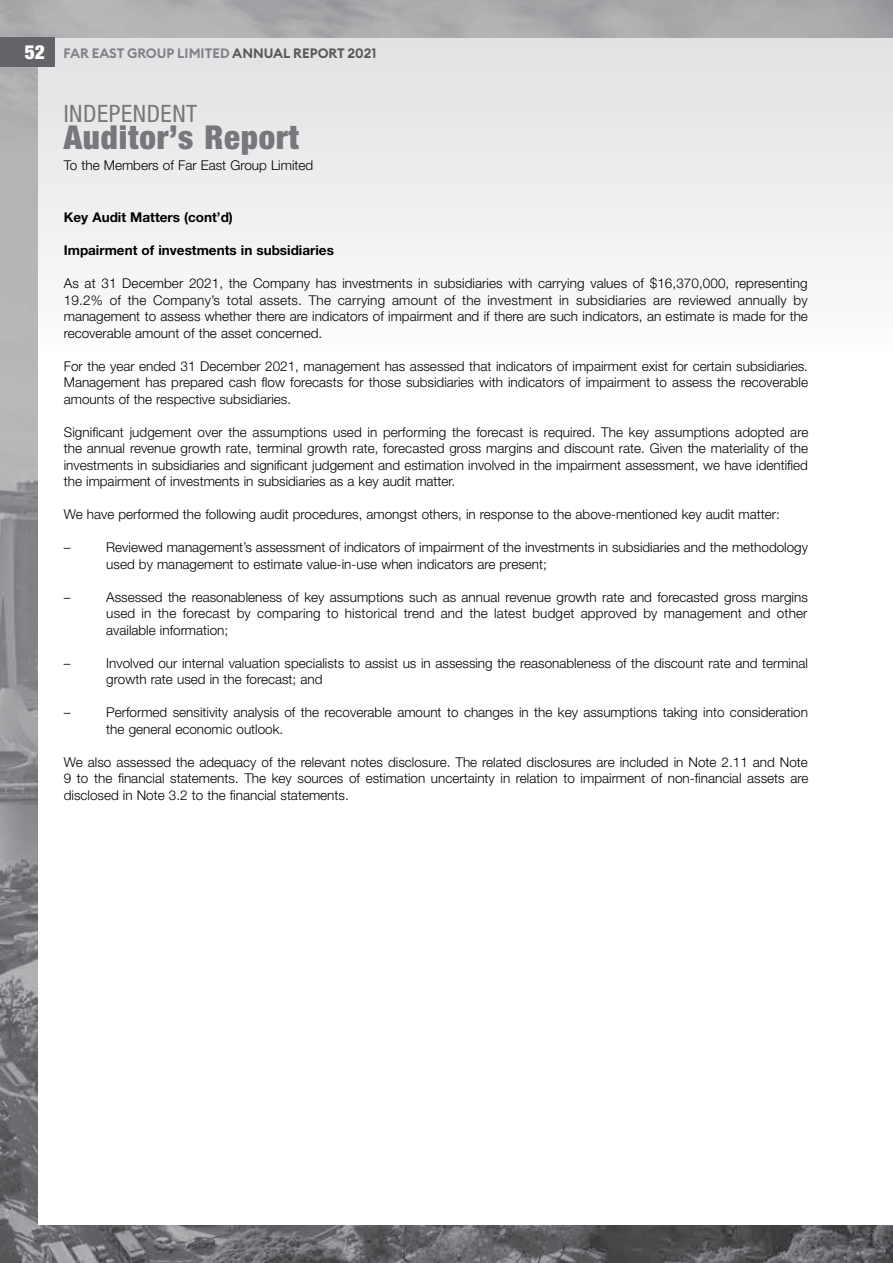
<style>
.page{position:relative;width:893px;height:1263px;background:#fff}
.page>*{position:absolute;margin:0;border:0;box-sizing:border-box;transform-origin:0 0}
.t1{font:900 condensed 33px "Helvetica Neue LT Std";letter-spacing:.025em;color:#77787b}
.t2{font:condensed 24px "Helvetica Neue LT Std";letter-spacing:.025em;color:#77787b}
.t3{font:900 condensed 19.5px "Helvetica Neue LT Std";color:#fff}
.t4{font:300 13.5px/16.5px "Helvetica Neue LT Std";color:#000;text-align:justify}
.t5{font:700 13.5px "Helvetica Neue LT Std";color:#000}
.t6{font:600 13.5px "Euclid Circular B";color:#808285}
.s1{color:#58595b}
</style>
<div class="page">
<img style="left:0;top:0;width:893px;height:1263px">
<div style="left:38px;top:38px;width:855px;height:1187px;background:linear-gradient(to bottom,#f0f0f1,#fff)"></div>
<div style="left:0;top:38px;width:55px;height:29px;background:#636467"></div>
<h3 class="t3" style="left:25px;top:40px;width:22px">52</h3>
<p class="t6" style="left:63px;top:44px;width:314px">FAR EAST GROUP LIMITED <span class="s1">ANNUAL REPORT 2021</span></p>
<h2 class="t2" style="left:64px;top:100px;width:135px">INDEPENDENT</h2>
<h1 class="t1" style="left:64px;top:117px;width:237px">Auditor’s Report</h1>
<p class="t4" style="left:64px;top:156px;width:251px">To the Members of Far East Group Limited</p>
<p class="t5" style="left:64px;top:209px;width:171px">Key Audit Matters (cont’d)</p>
<p class="t5" style="left:64px;top:242px;width:272px">Impairment of investments in subsidiaries</p>
<p class="t4" style="left:64px;top:275px;width:746px">As at 31 December 2021, the Company has investments in subsidiaries with carrying values of $16,370,000, representing 19.2% of the Company’s total assets. The carrying amount of the investment in subsidiaries are reviewed annually by management to assess whether there are indicators of impairment and if there are such indicators, an estimate is made for the recoverable amount of the asset concerned.</p>
<p class="t4" style="left:64px;top:357px;width:746px">For the year ended 31 December 2021, management has assessed that indicators of impairment exist for certain subsidiaries.<br>Management has prepared cash flow forecasts for those subsidiaries with indicators of impairment to assess the recoverable amounts of the respective subsidiaries.</p>
<p class="t4" style="left:64px;top:423px;width:746px">Significant judgement over the assumptions used in performing the forecast is required. The key assumptions adopted are the annual revenue growth rate, terminal growth rate, forecasted gross margins and discount rate. Given the materiality of the investments in subsidiaries and significant judgement and estimation involved in the impairment assessment, we have identified the impairment of investments in subsidiaries as a key audit matter.</p>
<p class="t4" style="left:64px;top:506px;width:717px">We have performed the following audit procedures, amongst others, in response to the above-mentioned key audit matter:</p>
<p class="t4" style="left:64px;top:539px;width:8px">–</p>
<p class="t4" style="left:106px;top:539px;width:703px">Reviewed management’s assessment of indicators of impairment of the investments in subsidiaries and the methodology used by management to estimate value-in-use when indicators are present;</p>
<p class="t4" style="left:64px;top:588px;width:8px">–</p>
<p class="t4" style="left:106px;top:588px;width:703px">Assessed the reasonableness of key assumptions such as annual revenue growth rate and forecasted gross margins used in the forecast by comparing to historical trend and the latest budget approved by management and other available information;</p>
<p class="t4" style="left:64px;top:654px;width:8px">–</p>
<p class="t4" style="left:106px;top:654px;width:703px">Involved our internal valuation specialists to assist us in assessing the reasonableness of the discount rate and terminal growth rate used in the forecast; and</p>
<p class="t4" style="left:64px;top:704px;width:8px">–</p>
<p class="t4" style="left:106px;top:704px;width:703px">Performed sensitivity analysis of the recoverable amount to changes in the key assumptions taking into consideration the general economic outlook.</p>
<p class="t4" style="left:64px;top:753px;width:746px">We also assessed the adequacy of the relevant notes disclosure. The related disclosures are included in Note 2.11 and Note 9 to the financial statements. The key sources of estimation uncertainty in relation to impairment of non-financial assets are disclosed in Note 3.2 to the financial statements.</p>
</div>
